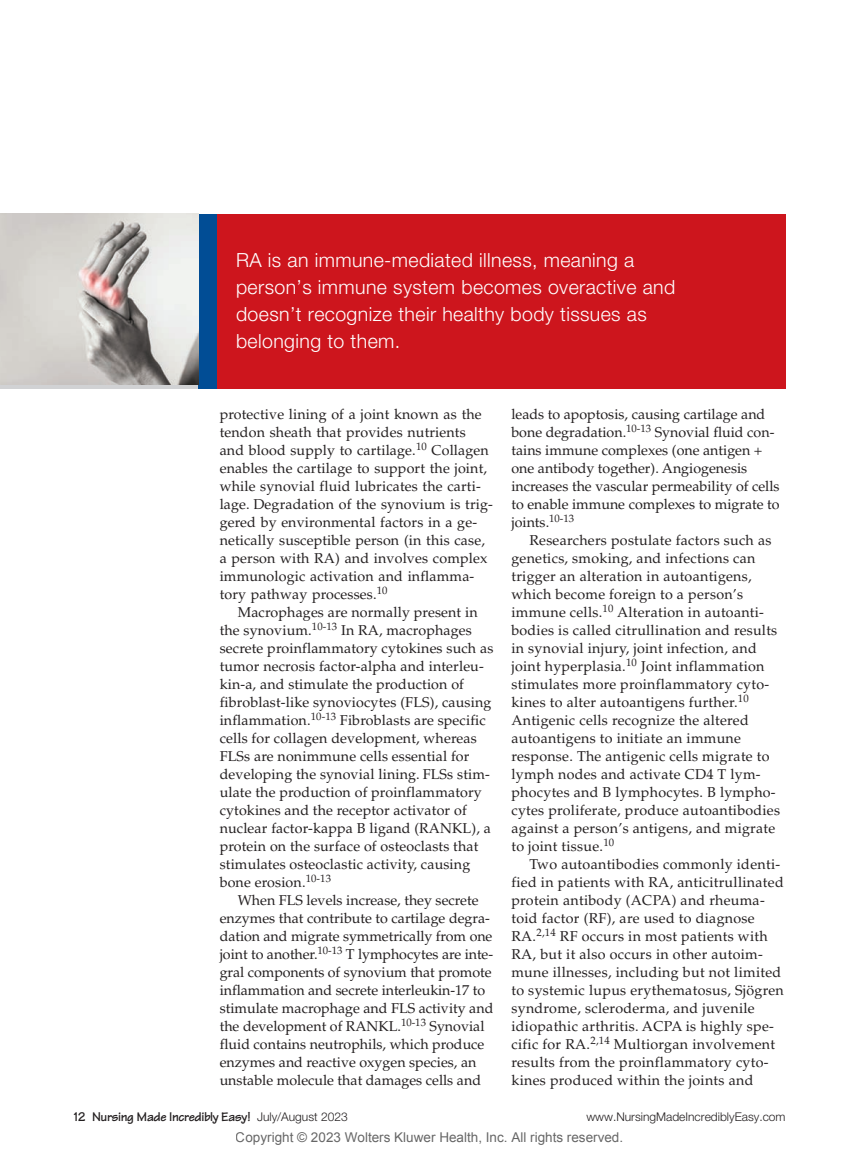
<style>
.page{position:relative;width:859px;height:1156px;background:#fff}
.page>*{position:absolute;margin:0;border:0;box-sizing:border-box;transform-origin:0 0}
.t1{font:300 19.5px/27px "Helvetica Neue";letter-spacing:.02em;color:#fff}
.t2{font:14.25px/18px "Palatino LT Std";letter-spacing:.01em;color:#231f20}
.t3{font:13.5px "Arial";color:rgb(0 0 0/.6)}
.t4{font:700 13.5px "Tekton";letter-spacing:-.03em;color:#231f20}
.t5{font:300 12px "Helvetica Neue";color:#231f20}
.s1{font-family:"Helvetica Neue";font-weight:300;font-size:12px}
</style>
<div class="page">
<div style="left:73px;top:214px;width:712px;height:174px;background:#cd151d"></div>
<div style="left:198px;top:214px;width:18px;height:174px;background:#014d95"></div>
<img style="left:0;top:214px;width:198px;height:171px">
<h1 class="t1" style="left:236px;top:249px;width:441px">RA is an immune-mediated illness, meaning a person’s immune system becomes overactive and doesn’t recognize their healthy body tissues as belonging to them.</h1>
<p class="t2" style="left:220px;top:407px;width:275px">protective lining of a joint known as the tendon sheath that provides nutrients and blood supply to cartilage.<sup>10</sup> Collagen enables the cartilage to support the joint, while synovial fluid lubricates the carti&shy;lage. Degradation of the synovium is trig&shy;gered by environmental factors in a ge&shy;netically susceptible person (in this case, a person with RA) and involves complex immunologic activation and inflamma&shy;tory pathway processes.<sup>10</sup></p>
<p class="t2" style="left:220px;top:605px;width:275px;text-indent:18px">Macrophages are normally present in the synovium.<sup>10-13</sup> In RA, macrophages secrete proinflammatory cytokines such as tumor necrosis factor-alpha and interleu&shy;kin-a, and stimulate the production of fibroblast-like synoviocytes (FLS), causing inflammation.<sup>10-13</sup> Fibroblasts are specific cells for collagen development, whereas FLSs are nonimmune cells essential for developing the synovial lining. FLSs stim&shy;ulate the production of proinflammatory cytokines and the receptor activator of nuclear factor-kappa B ligand (RANKL), a protein on the surface of osteoclasts that stimulates osteoclastic activity, causing bone erosion.<sup>10-13</sup></p>
<p class="t2" style="left:220px;top:893px;width:275px;text-indent:18px">When FLS levels increase, they secrete enzymes that contribute to cartilage degra&shy;dation and migrate symmetrically from one joint to another.<sup>10-13</sup> T lymphocytes are inte&shy;gral components of synovium that promote inflammation and secrete interleukin-17 to stimulate macrophage and FLS activity and the development of RANKL.<sup>10-13</sup> Synovial fluid contains neutrophils, which produce enzymes and reactive oxygen species, an unstable molecule that damages cells and</p>
<p class="t2" style="left:511px;top:407px;width:270px">leads to apoptosis, causing cartilage and bone degradation.<sup>10-13</sup> Synovial fluid con&shy;tains immune complexes (one antigen + one antibody together). Angiogenesis increases the vascular permeability of cells to enable immune complexes to migrate to joints.<sup>10-13</sup></p>
<p class="t2" style="left:511px;top:533px;width:270px;text-indent:18px">Researchers postulate factors such as genetics, smoking, and infections can trigger an alteration in autoantigens, which become foreign to a person’s immune cells.<sup>10</sup> Alteration in autoanti&shy;bodies is called citrullination and results in synovial injury, joint infection, and joint hyperplasia.<sup>10</sup> Joint inflammation stimulates more proinflammatory cyto&shy;kines to alter autoantigens further.<sup>10<br></sup>Antigenic cells recognize the altered autoantigens to initiate an immune response. The antigenic cells migrate to lymph nodes and activate CD4 T lym&shy;phocytes and B lymphocytes. B lympho&shy;cytes proliferate, produce autoantibodies against a person’s antigens, and migrate to joint tissue.<sup>10</sup></p>
<p class="t2" style="left:511px;top:857px;width:274px;text-indent:18px">Two autoantibodies commonly identi&shy;fied in patients with RA, anticitrullinated protein antibody (ACPA) and rheuma&shy;toid factor (RF), are used to diagnose RA.<sup>2,14</sup> RF occurs in most patients with RA, but it also occurs in other autoim&shy;mune illnesses, including but not limited to systemic lupus erythematosus, Sjögren syndrome, scleroderma, and juvenile idiopathic arthritis. ACPA is highly spe&shy;cific for RA.<sup>2,14</sup> Multiorgan involvement results from the proinflammatory cyto&shy;kines produced within the joints and</p>
<p class="t4" style="left:74px;top:1112px;width:275px">12 Nursing Made Incredibly Easy! <span class="s1">July/August 2023</span></p>
<p class="t5" style="left:586px;top:1112px;width:201px">www.NursingMadeIncrediblyEasy.com</p>
<p class="t3" style="left:236px;top:1128px;width:389px">Copyright © 2023 Wolters Kluwer Health, Inc. All rights reserved.</p>
</div>
